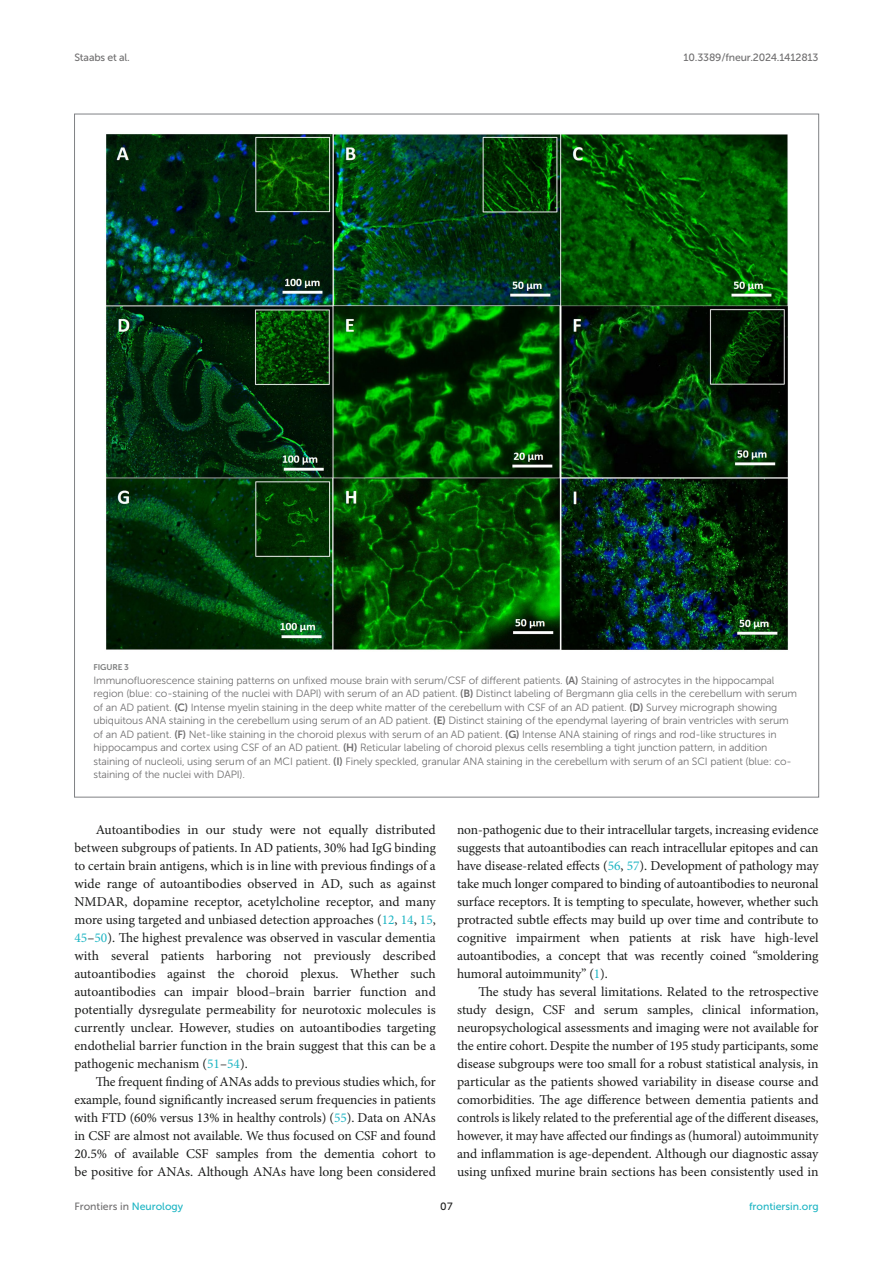
<style>
.page{position:relative;width:893px;height:1263px;background:#fff}
.page>*{position:absolute;margin:0;border:0;box-sizing:border-box;transform-origin:0 0}
.TEXT{font:13.5px/18px "Minion Pro";letter-spacing:-.005em;color:#1b1c1b;text-align:justify}
.FIG_LEG{font:10.5px/13.5px "Museo Sans 300";letter-spacing:-.01em;color:#706f70}
.t1{font:10.5px "Museo Sans 500";letter-spacing:-.015em;color:#706f70}
.t2{font:10.5px "Museo Sans 500";color:#1db5c3}
.t3{font:10.5px "Museo Sans 500";color:#1b1c1b}
.FIG_HD{font:8.25px "Museo Sans 700";letter-spacing:-.01em;color:#7e7f7f}
.s1{font-family:"Museo Sans 700"}
.s2{color:#1db5c3}
</style>
<div class="page">
<img style="left:105px;top:134px;width:683px;height:516px">
<p class="t1" style="left:74px;top:51px;width:57px">Staabs et al.</p>
<p class="t1" style="left:684px;top:51px;width:136px">10.3389/fneur.2024.1412813</p>
<p class="FIG_HD" style="left:93px;top:663px;width:37px">FIGURE 3</p>
<p class="FIG_LEG" style="left:93px;top:673px;width:705px">Immunofluorescence staining patterns on unfixed mouse brain with serum/CSF of different patients. <span class="s1">(A)</span> Staining of astrocytes in the hippocampal region (blue: co-staining of the nuclei with DAPI) with serum of an AD patient. <span class="s1">(B)</span> Distinct labeling of Bergmann glia cells in the cerebellum with serum of an AD patient. <span class="s1">(C)</span> Intense myelin staining in the deep white matter of the cerebellum with CSF of an AD patient. <span class="s1">(D)</span> Survey micrograph showing ubiquitous ANA staining in the cerebellum using serum of an AD patient. <span class="s1">(E)</span> Distinct staining of the ependymal layering of brain ventricles with serum of an AD patient. <span class="s1">(F)</span> Net-like staining in the choroid plexus with serum of an AD patient. <span class="s1">(G)</span> Intense ANA staining of rings and rod-like structures in hippocampus and cortex using CSF of an AD patient. <span class="s1">(H)</span> Reticular labeling of choroid plexus cells resembling a tight junction pattern, in addition staining of nucleoli, using serum of an MCI patient. <span class="s1">(I)</span> Finely speckled, granular ANA staining in the cerebellum with serum of an SCI patient (blue: co&shy;staining of the nuclei with DAPI).</p>
<p class="TEXT" style="left:74px;top:821px;width:363px;text-indent:21px">Autoantibodies in our study were not equally distributed between subgroups of patients. In AD patients, 30% had IgG binding to certain brain antigens, which is in line with previous findings of a wide range of autoantibodies observed in AD, such as against NMDAR, dopamine receptor, acetylcholine receptor, and many more using targeted and unbiased detection approaches (<span class="s2">12</span>, <span class="s2">14</span>, <span class="s2">15</span>, <span class="s2">45</span>–<span class="s2">50</span>). The highest prevalence was observed in vascular dementia with several patients harboring not previously described autoantibodies against the choroid plexus. Whether such autoantibodies can impair blood–brain barrier function and potentially dysregulate permeability for neurotoxic molecules is currently unclear. However, studies on autoantibodies targeting endothelial barrier function in the brain suggest that this can be a pathogenic mechanism (<span class="s2">51</span>–<span class="s2">54</span>).</p>
<p class="TEXT" style="left:74px;top:1073px;width:363px;text-indent:21px">The frequent finding of ANAs adds to previous studies which, for example, found significantly increased serum frequencies in patients with FTD (60% versus 13% in healthy controls) (<span class="s2">55</span>). Data on ANAs in CSF are almost not available. We thus focused on CSF and found 20.5% of available CSF samples from the dementia cohort to be positive for ANAs. Although ANAs have long been considered</p>
<p class="TEXT" style="left:457px;top:821px;width:363px">non-pathogenic due to their intracellular targets, increasing evidence suggests that autoantibodies can reach intracellular epitopes and can have disease-related effects (<span class="s2">56</span>, <span class="s2">57</span>). Development of pathology may take much longer compared to binding of autoantibodies to neuronal surface receptors. It is tempting to speculate, however, whether such protracted subtle effects may build up over time and contribute to cognitive impairment when patients at risk have high-level autoantibodies, a concept that was recently coined “smoldering humoral autoimmunity” (<span class="s2">1</span>).</p>
<p class="TEXT" style="left:457px;top:983px;width:363px;text-indent:21px">The study has several limitations. Related to the retrospective study design, CSF and serum samples, clinical information, neuropsychological assessments and imaging were not available for the entire cohort. Despite the number of 195 study participants, some disease subgroups were too small for a robust statistical analysis, in particular as the patients showed variability in disease course and comorbidities. The age difference between dementia patients and controls is likely related to the preferential age of the different diseases, however, it may have affected our findings as (humoral) autoimmunity and inflammation is age-dependent. Although our diagnostic assay using unfixed murine brain sections has been consistently used in</p>
<p class="t1" style="left:74px;top:1200px;width:110px">Frontiers in <span class="s2">Neurology</span></p>
<p class="t3" style="left:440px;top:1200px;width:14px">07</p>
<p class="t2" style="left:749px;top:1200px;width:71px">frontiersin.org</p>
</div>
